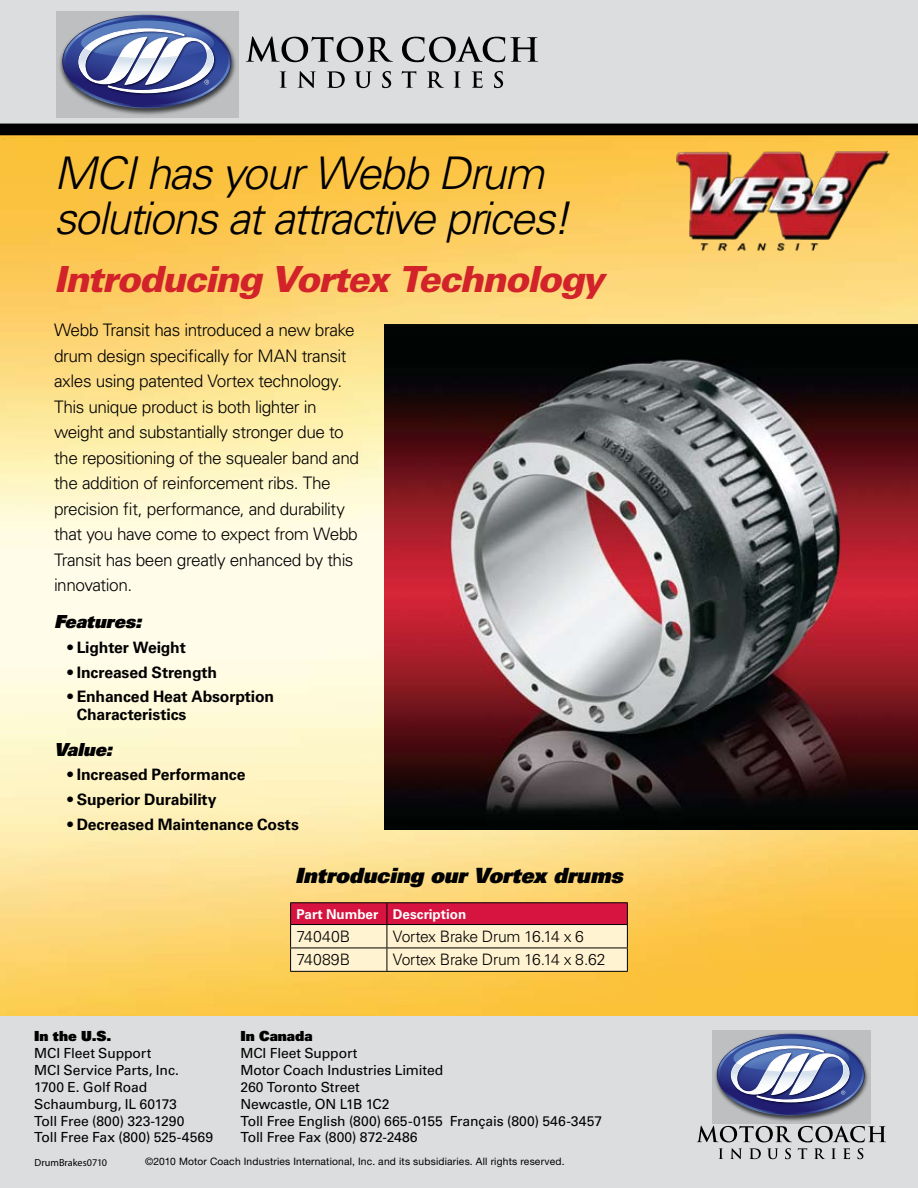
<style>
.page{position:relative;width:918px;height:1188px;background:#fff}
.page>*{position:absolute;margin:0;border:0;box-sizing:border-box;transform-origin:0 0}
.t1{font:italic 300 45px/45px "Univers LT Std";letter-spacing:-.04em;color:#000}
.t2{font:italic 900 36px "Univers LT Std";letter-spacing:-.04em;color:#d2232a}
.t3{font:21px "Univers LT Std X Black Obl";letter-spacing:-.005em;color:#000}
.t4{font:18px "Univers LT Std X Black Obl";letter-spacing:-.005em;color:#000}
.t5{font:300 17.25px/25.5px "Univers LT Std";letter-spacing:-.025em;color:#000}
.t6{font:700 15.75px/18px "Univers LT Std";letter-spacing:-.01em;color:#000}
.t7{font:300 15.75px "Univers LT Std";letter-spacing:-.025em;color:#000}
.t8{font:13.95px/16.8px "Univers LT Std";letter-spacing:-.01em;color:#000}
.t9{font:13.95px "Univers LT Std X Black";color:#000}
.t10{font:700 13.5px "Univers LT Std";letter-spacing:-.005em;color:#fff}
.t11{font:10.2px "Helvetica Neue LT Std";letter-spacing:.02em;color:#000}
.t12{font:10.2px "Myriad Pro";color:#000}
</style>
<div class="page">
<img style="left:0;top:135px;width:918px;height:881px">
<div style="left:0;top:0;width:918px;height:130px;background:#dcddde"></div>
<div style="left:0;top:1016px;width:918px;height:172px;background:#dcddde"></div>
<svg style="left:246px;top:36px;width:147px;height:26px"></svg>
<svg style="left:402px;top:36px;width:136px;height:26px"></svg>
<svg style="left:280px;top:71px;width:7px;height:17px"></svg>
<svg style="left:298px;top:71px;width:18px;height:17px"></svg>
<svg style="left:327px;top:71px;width:18px;height:17px"></svg>
<svg style="left:354px;top:71px;width:18px;height:17px"></svg>
<svg style="left:382px;top:71px;width:9px;height:17px"></svg>
<svg style="left:402px;top:71px;width:14px;height:17px"></svg>
<svg style="left:427px;top:71px;width:17px;height:17px"></svg>
<svg style="left:454px;top:71px;width:7px;height:17px"></svg>
<svg style="left:472px;top:71px;width:11px;height:17px"></svg>
<svg style="left:494px;top:71px;width:9px;height:17px"></svg>
<img style="left:57px;top:11px;width:181px;height:106px">
<svg style="left:62px;top:15px;width:169px;height:93px;background:#7984af"></svg>
<div style="left:0;top:124px;width:918px;height:11px;background:#000"></div>
<svg style="left:697px;top:1126px;width:95px;height:16px"></svg>
<svg style="left:798px;top:1126px;width:88px;height:16px"></svg>
<svg style="left:719px;top:1148px;width:4px;height:11px"></svg>
<svg style="left:730px;top:1148px;width:12px;height:11px"></svg>
<svg style="left:749px;top:1148px;width:12px;height:11px"></svg>
<svg style="left:767px;top:1148px;width:11px;height:11px"></svg>
<svg style="left:785px;top:1148px;width:6px;height:11px"></svg>
<svg style="left:798px;top:1148px;width:9px;height:11px"></svg>
<svg style="left:814px;top:1148px;width:11px;height:11px"></svg>
<svg style="left:831px;top:1148px;width:5px;height:11px"></svg>
<svg style="left:843px;top:1148px;width:7px;height:11px"></svg>
<svg style="left:858px;top:1148px;width:5px;height:11px"></svg>
<img style="left:712px;top:1031px;width:159px;height:92px">
<svg style="left:717px;top:1034px;width:148px;height:81px;background:#7b86b0"></svg>
<img style="left:674px;top:149px;width:217px;height:103px">
<img style="left:384px;top:324px;width:534px;height:506px">
<hr style="left:290px;top:902px;width:97px;height:1px;background:#000">
<hr style="left:387px;top:902px;width:241px;height:1px;background:#000">
<svg style="left:290px;top:903px;width:338px;height:68px;background:#e7a49b"></svg>
<hr style="left:290px;top:971px;width:97px;height:1px;background:#000">
<hr style="left:387px;top:971px;width:241px;height:1px;background:#000">
<h1 class="t1" style="left:54px;top:151px;width:517px">MCI has your Webb Drum solutions at attractive prices!</h1>
<h2 class="t2" style="left:54px;top:257px;width:552px">Introducing Vortex Technology</h2>
<p class="t5" style="left:54px;top:318px;width:307px">Webb Transit has introduced a new brake drum design specifically for MAN transit axles using patented Vortex technology.<br>This unique product is both lighter in weight and substantially stronger due to the repositioning of the squealer band and the addition of reinforcement ribs. The precision fit, performance, and durability that you have come to expect from Webb Transit has been greatly enhanced by this innovation.</p>
<p class="t4" style="left:54px;top:610px;width:89px">Features:</p>
<p class="t6" style="left:68px;top:639px;width:120px">• Lighter Weight</p>
<p class="t6" style="left:68px;top:663px;width:151px">• Increased Strength</p>
<p class="t6" style="left:77px;top:688px;width:199px;text-indent:-9px">• Enhanced Heat Absorption<br>Characteristics</p>
<p class="t4" style="left:54px;top:737px;width:60px">Value:</p>
<p class="t6" style="left:68px;top:766px;width:180px">• Increased Performance</p>
<p class="t6" style="left:68px;top:791px;width:151px">• Superior Durability</p>
<p class="t6" style="left:68px;top:815px;width:233px">• Decreased Maintenance Costs</p>
<p class="t9" style="left:34px;top:1027px;width:79px">In the U.S.</p>
<p class="t8" style="left:34px;top:1045px;width:180px">MCI Fleet Support<br>MCI Service Parts, Inc.<br>1700 E. Golf Road<br>Schaumburg, IL 60173<br>Toll Free (800) 323-1290<br>Toll Free Fax (800) 525-4569</p>
<p class="t3" style="left:295px;top:862px;width:329px">Introducing our Vortex drums</p>
<p class="t10" style="left:297px;top:906px;width:171px">Part Number Description</p>
<p class="t7" style="left:297px;top:927px;width:55px">74040B</p>
<p class="t7" style="left:393px;top:927px;width:193px">Vortex Brake Drum 16.14 x 6</p>
<p class="t7" style="left:297px;top:950px;width:55px">74089B</p>
<p class="t7" style="left:393px;top:950px;width:214px">Vortex Brake Drum 16.14 x 8.62</p>
<p class="t9" style="left:240px;top:1027px;width:74px">In Canada</p>
<p class="t8" style="left:240px;top:1045px;width:363px">MCI Fleet Support<br>Motor Coach Industries Limited<br>260 Toronto Street<br>Newcastle, ON L1B 1C2<br>Toll Free English (800) 665-0155 Français (800) 546-3457<br>Toll Free Fax (800) 872-2486</p>
<p class="t12" style="left:35px;top:1157px;width:74px">DrumBrakes0710</p>
<p class="t11" style="left:145px;top:1156px;width:421px">©2010 Motor Coach Industries International, Inc. and its subsidiaries. All rights reserved.</p>
</div>
